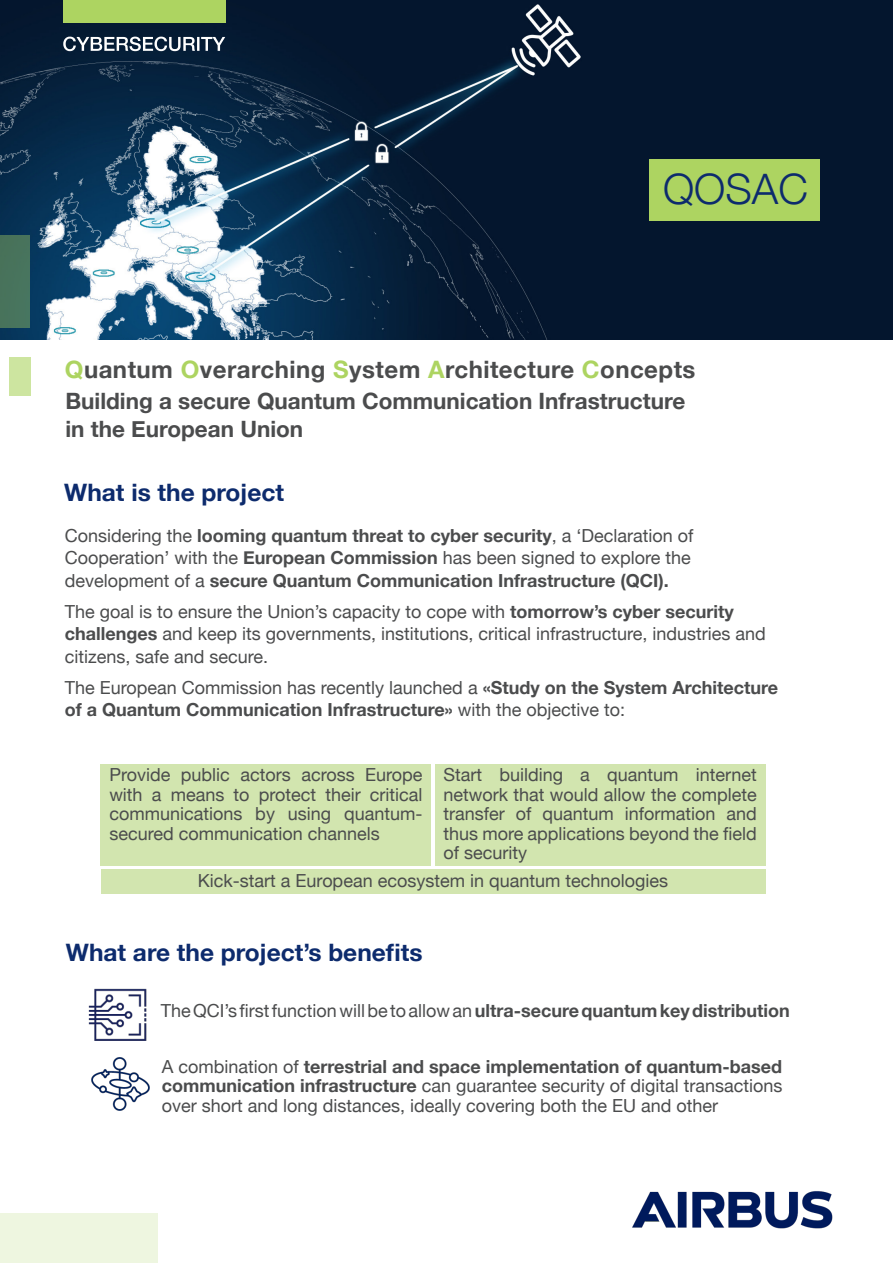
<style>
.page{position:relative;width:893px;height:1263px;background:#fff}
.page>*{position:absolute;margin:0;border:0;box-sizing:border-box;transform-origin:0 0}
.t1{font:300 42px "Helvetica Neue";color:#0d2b6d}
.t2{font:700 24px "Helvetica Neue";letter-spacing:.02em;color:#4b4c4d}
.t3{font:700 24px "Helvetica Neue";color:#0d2b6d}
.t4{font:700 22.5px "Helvetica Neue";color:#4b4c4d}
.t5{font:18px/19.5px "Helvetica Neue";color:#4b4c4d;text-align:justify}
.t6{font:700 18px/22.5px "Helvetica Neue";color:#4b4c4d}
.s1{color:#add461}
.s2{font-weight:400}
.s3{font-weight:700}
</style>
<div class="page">
<img style="left:0;top:0;width:893px;height:339px">
<div style="left:0;top:235px;width:30px;height:92px;background:#48735d"></div>
<div style="left:9px;top:357px;width:21px;height:39px;background:#cde5a0"></div>
<div style="left:101px;top:764px;width:330px;height:102px;background:#d2e5af"></div>
<div style="left:435px;top:764px;width:330px;height:102px;background:#d2e5af"></div>
<div style="left:101px;top:870px;width:664px;height:24px;background:#d2e5af"></div>
<img style="left:88px;top:988px;width:59px;height:53px">
<div style="left:0;top:1214px;width:157px;height:49px;background:#eef6e0"></div>
<img style="left:92px;top:1057px;width:57px;height:54px">
<svg style="left:63px;top:37px;width:162px;height:14px"></svg>
<div style="left:63px;top:0;width:162px;height:22px;background:#add461"></div>
<div style="left:650px;top:159px;width:170px;height:62px;background:#add461"></div>
<img style="left:632px;top:1191px;width:200px;height:38px">
<p class="t1" style="left:663px;top:155px;width:146px">QOSAC</p>
<p class="t2" style="left:65px;top:351px;width:632px"><span class="s1">Q</span>uantum <span class="s1">O</span>verarching <span class="s1">S</span>ystem <span class="s1">A</span>rchitecture <span class="s1">C</span>oncepts</p>
<p class="t4" style="left:65px;top:383px;width:621px">Building a secure Quantum Communication Infrastructure</p>
<p class="t4" style="left:65px;top:411px;width:239px">in the European Union</p>
<p class="t3" style="left:64px;top:473px;width:221px">What is the project</p>
<p class="t6" style="left:65px;top:524px;width:630px"><span class="s2">Considering the</span> looming quantum threat to cyber security<span class="s2">, a ‘Declaration of<br>Cooperation’ with the</span> European Commission <span class="s2">has been signed to explore the development of a</span> secure Quantum Communication Infrastructure (QCI).</p>
<p class="t5" style="left:65px;top:601px;width:703px;line-height:22.5px;text-align:left">The goal is to ensure the Union’s capacity to cope with <span class="s3">tomorrow’s cyber security challenges</span> and keep its governments, institutions, critical infrastructure, industries and citizens, safe and secure.</p>
<p class="t6" style="left:65px;top:676px;width:715px"><span class="s2">The European Commission has recently launched a</span> «Study on the System Architecture of a Quantum Communication Infrastructure» <span class="s2">with the objective to:</span></p>
<p class="t5" style="left:109px;top:766px;width:315px">Provide public actors across Europe with a means to protect their critical communications by using quantum&shy;secured communication channels</p>
<p class="t5" style="left:443px;top:766px;width:315px">Start building a quantum internet network that would allow the complete transfer of quantum information and thus more applications beyond the field of security</p>
<p class="t5" style="left:198px;top:872px;width:472px">Kick-start a European ecosystem in quantum technologies</p>
<p class="t3" style="left:66px;top:933px;width:358px">What are the project’s benefits</p>
<p class="t5" style="left:161px;top:1002px;width:631px">The QCI’s first function will be to allow an <span class="s3">ultra-secure quantum key distribution</span></p>
<p class="t5" style="left:162px;top:1057px;width:622px">A combination of <span class="s3">terrestrial and space implementation of quantum-based communication infrastructure</span> can guarantee security of digital transactions over short and long distances, ideally covering both the EU and other</p>
</div>
